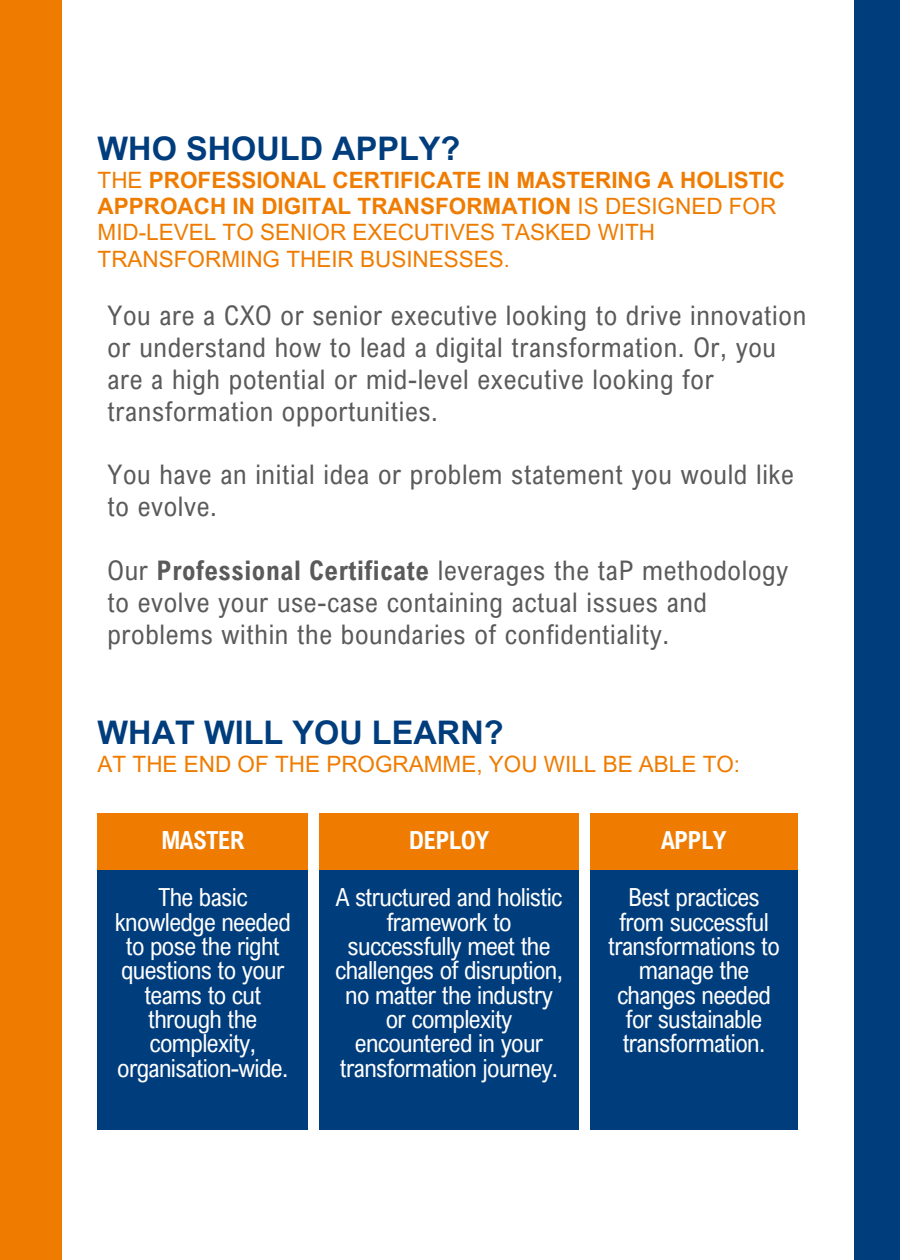
<style>
.page{position:relative;width:900px;height:1260px;background:#fff}
.page>*{position:absolute;margin:0;border:0;box-sizing:border-box;transform-origin:0 0}
.t1{font:700 32.5px "Arial MT Pro";color:#003d7c}
.t2{font:27px/32px "Arial Nova Cond";letter-spacing:.025em;color:#5a5a5a}
.t3{font:25px/24.5px "Arial Nova Cond";letter-spacing:-.025em;color:#fff;text-align:center}
.t4{font:700 25px "Arial Nova Cond";letter-spacing:-.025em;color:#fff}
.t5{font:22.5px/26.2px "Arial MT Pro";color:#ef7c00}
.s1{font-weight:700}
</style>
<div class="page">
<div style="left:854px;top:0;width:46px;height:1260px;background:#003d7c"></div>
<div style="left:0;top:0;width:62px;height:1260px;background:#ef7c00"></div>
<div style="left:98px;top:870px;width:210px;height:260px;background:#003d7c"></div>
<div style="left:319px;top:870px;width:260px;height:260px;background:#003d7c"></div>
<div style="left:590px;top:870px;width:208px;height:260px;background:#003d7c"></div>
<div style="left:98px;top:813px;width:210px;height:57px;background:#ef7c00"></div>
<div style="left:319px;top:813px;width:260px;height:57px;background:#ef7c00"></div>
<div style="left:590px;top:813px;width:208px;height:57px;background:#ef7c00"></div>
<p class="t1" style="left:98px;top:136px;width:364px">WHO SHOULD APPLY?</p>
<p class="t5" style="left:98px;top:170px;width:689px">THE <span class="s1">PROFESSIONAL CERTIFICATE IN MASTERING A HOLISTIC APPROACH IN DIGITAL TRANSFORMATION</span> IS DESIGNED FOR MID-LEVEL TO SENIOR EXECUTIVES TASKED WITH TRANSFORMING THEIR BUSINESSES.</p>
<p class="t2" style="left:107px;top:299px;width:700px">You are a CXO or senior executive looking to drive innovation or understand how to lead a digital transformation. Or, you are a high potential or mid-level executive looking for transformation opportunities.</p>
<p class="t2" style="left:107px;top:458px;width:688px">You have an initial idea or problem statement you would like to evolve.</p>
<p class="t2" style="left:107px;top:554px;width:682px">Our <span class="s1">Professional Certificate</span> leverages the taP methodology to evolve your use-case containing actual issues and problems within the boundaries of confidentiality.</p>
<p class="t1" style="left:98px;top:720px;width:408px">WHAT WILL YOU LEARN?</p>
<p class="t5" style="left:98px;top:754px;width:644px">AT THE END OF THE PROGRAMME, YOU WILL BE ABLE TO:</p>
<p class="t4" style="left:161px;top:824px;width:85px">MASTER</p>
<p class="t4" style="left:409px;top:824px;width:82px">DEPLOY</p>
<p class="t4" style="left:661px;top:824px;width:67px">APPLY</p>
<p class="t3" style="left:115px;top:885px;width:178px">The basic knowledge needed to pose the right questions to your teams to cut through the complexity, organisation-wide.</p>
<p class="t3" style="left:335px;top:885px;width:229px">A structured and holistic framework to successfully meet the challenges of disruption, no matter the industry or complexity encountered in your transformation journey.</p>
<p class="t3" style="left:608px;top:885px;width:173px">Best practices from successful transformations to manage the changes needed for sustainable transformation.</p>
</div>
